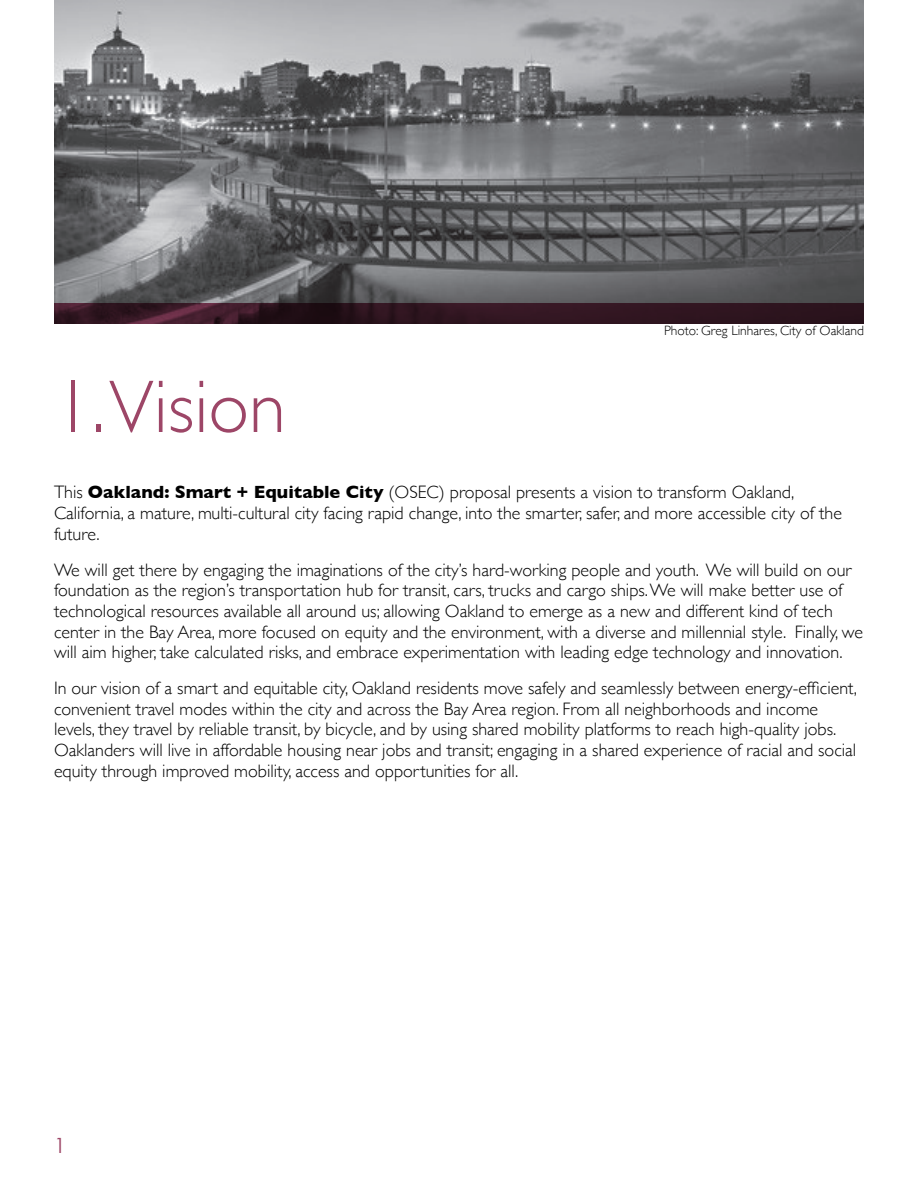
<style>
.page{position:relative;width:918px;height:1188px;background:#fff}
.page>*{position:absolute;margin:0;border:0;box-sizing:border-box;transform-origin:0 0}
.Heading_1{font:300 75px "Gill Sans";color:#9d4667}
.t1{font:21px "Century Gothic";color:#9d4667}
.t2{font:300 18px/20.7px "Gill Sans";color:#000}
.photo_credit{font:300 13.5px "Gill Sans";color:#000}
.s1{font-weight:700}
</style>
<div class="page">
<img style="left:54px;top:0;width:810px;height:304px">
<svg style="left:54px;top:304px;width:810px;height:20px;background:#311520"></svg>
<p class="Heading_1" style="left:54px;top:348px;width:233px">1.Vision</p>
<p class="photo_credit" style="left:664px;top:320px;width:202px">Photo: Greg Linhares, City of Oakland</p>
<p class="t2" style="left:54px;top:481px;width:789px">This <span class="s1">Oakland: Smart + Equitable City</span> (OSEC) proposal presents a vision to transform Oakland,<br>California, a mature, multi-cultural city facing rapid change, into the smarter, safer, and more accessible city of the future.</p>
<p class="t2" style="left:54px;top:558px;width:811px">We will get there by engaging the imaginations of the city’s hard-working people and youth. We will build on our foundation as the region’s transportation hub for transit, cars, trucks and cargo ships. We will make better use of technological resources available all around us; allowing Oakland to emerge as a new and different kind of tech center in the Bay Area, more focused on equity and the environment, with a diverse and millennial style. Finally, we will aim higher, take calculated risks, and embrace experimentation with leading edge technology and innovation.</p>
<p class="t2" style="left:54px;top:677px;width:804px">In our vision of a smart and equitable city, Oakland residents move safely and seamlessly between energy-efficient, convenient travel modes within the city and across the Bay Area region. From all neighborhoods and income levels, they travel by reliable transit, by bicycle, and by using shared mobility platforms to reach high-quality jobs.<br>Oaklanders will live in affordable housing near jobs and transit; engaging in a shared experience of racial and social equity through improved mobility, access and opportunities for all.</p>
<p class="t1" style="left:54px;top:1133px;width:13px">1</p>
</div>
